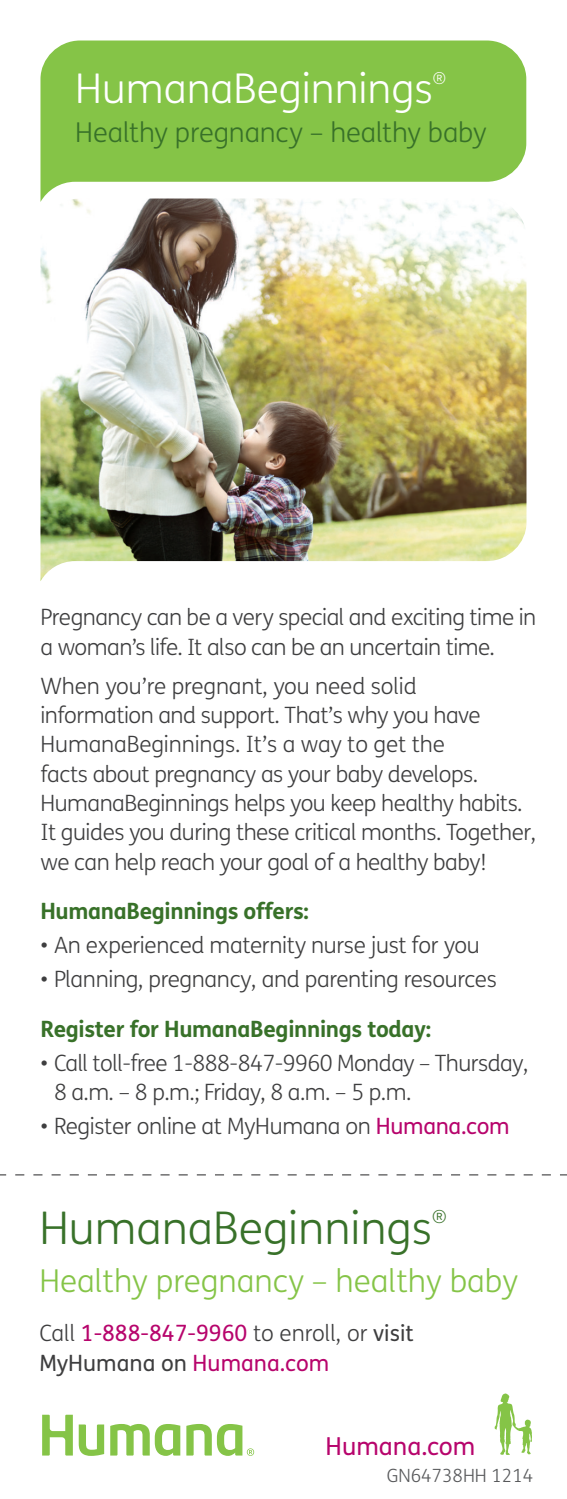
<style>
.page{position:relative;width:567px;height:1499px;background:#fff}
.page>*{position:absolute;margin:0;border:0;box-sizing:border-box;transform-origin:0 0}
.t1{font:300 45px "FS Humana";color:#387129}
.t2{font:300 40.95px "FS Humana";color:#fff}
.t3{font:300 31.5px "FS Humana";color:#85c447}
.Body_Copy_8_5_12_Dar{font:300 27.22px "FS Humana";letter-spacing:-.005em;color:#387129}
.Humana_com{font:24.75px "FS Humana";color:#b7046c}
.Body_Copy_8_5_12_Dar-2{font:300 22.5px/29.2px "FS Humana";letter-spacing:-.02em;color:#3e3e3f}
.t4{font:700 22.5px "FS Humana";letter-spacing:-.015em;color:#387129}
.t5{font:22.5px/29.2px "FS Humana";color:#b7046c}
.Photo_Caption_8_5_10{font:300 18.22px "FS Humana";color:#57585a}
.t6{font:300 18px "FS Humana";color:#387129}
.t7{font:300 16.43px "FS Humana";color:#fff}
.s1{font-weight:400;color:#b7046c}
.s2{font-weight:300;color:#3e3e3f}
.s3{color:#3e3e3f}
</style>
<div class="page">
<svg style="left:40px;top:41px;width:486px;height:157px;background:#92ca5b"></svg>
<svg style="left:495px;top:1393px;width:37px;height:62px"></svg>
<svg style="left:42px;top:1414px;width:212px;height:41px"></svg>
<img style="left:40px;top:198px;width:486px;height:383px">
<svg style="left:0;top:1174px;width:567px;height:1px"></svg>
<p class="t2" style="left:75px;top:61px;width:359px">HumanaBeginnings</p>
<p class="t7" style="left:433px;top:67px;width:15px">®</p>
<p class="Body_Copy_8_5_12_Dar" style="left:75px;top:113px;width:413px">Healthy pregnancy – healthy baby</p>
<p class="Body_Copy_8_5_12_Dar-2" style="left:40px;top:602px;width:497px">Pregnancy can be a very special and exciting time in a woman’s life. It also can be an uncertain time.</p>
<p class="Body_Copy_8_5_12_Dar-2" style="left:40px;top:671px;width:497px">When you’re pregnant, you need solid<br>information and support. That’s why you have HumanaBeginnings. It’s a way to get the<br>facts about pregnancy as your baby develops.<br>HumanaBeginnings helps you keep healthy habits.<br>It guides you during these critical months. Together, we can help reach your goal of a healthy baby!</p>
<p class="t4" style="left:40px;top:893px;width:270px">HumanaBeginnings offers:</p>
<p class="Body_Copy_8_5_12_Dar-2" style="left:40px;top:930px;width:441px">• An experienced maternity nurse just for you</p>
<p class="Body_Copy_8_5_12_Dar-2" style="left:40px;top:964px;width:458px">• Planning, pregnancy, and parenting resources</p>
<p class="t4" style="left:40px;top:1011px;width:392px">Register for HumanaBeginnings today:</p>
<p class="Body_Copy_8_5_12_Dar-2" style="left:54px;top:1047px;width:476px;text-indent:-14px">• Call toll-free 1-888-847-9960 Monday – Thursday,<br>8 a.m. – 8 p.m.; Friday, 8 a.m. – 5 p.m.</p>
<p class="Body_Copy_8_5_12_Dar-2" style="left:40px;top:1111px;width:471px">• Register online at MyHumana on <span class="s1">Humana.com</span></p>
<p class="t1" style="left:39px;top:1197px;width:394px">HumanaBeginnings</p>
<p class="t6" style="left:432px;top:1204px;width:16px">®</p>
<p class="t3" style="left:39px;top:1259px;width:480px">Healthy pregnancy – healthy baby</p>
<p class="t5" style="left:39px;top:1318px;width:376px"><span class="s2">Call</span> 1-888-847-9960 <span class="s2">to enroll, or</span> <span class="s3">visit<br>MyHumana on</span> Humana.com</p>
<p class="Humana_com" style="left:326px;top:1428px;width:151px">Humana.com</p>
<p class="Photo_Caption_8_5_10" style="left:387px;top:1462px;width:148px">GN64738HH 1214</p>
</div>
